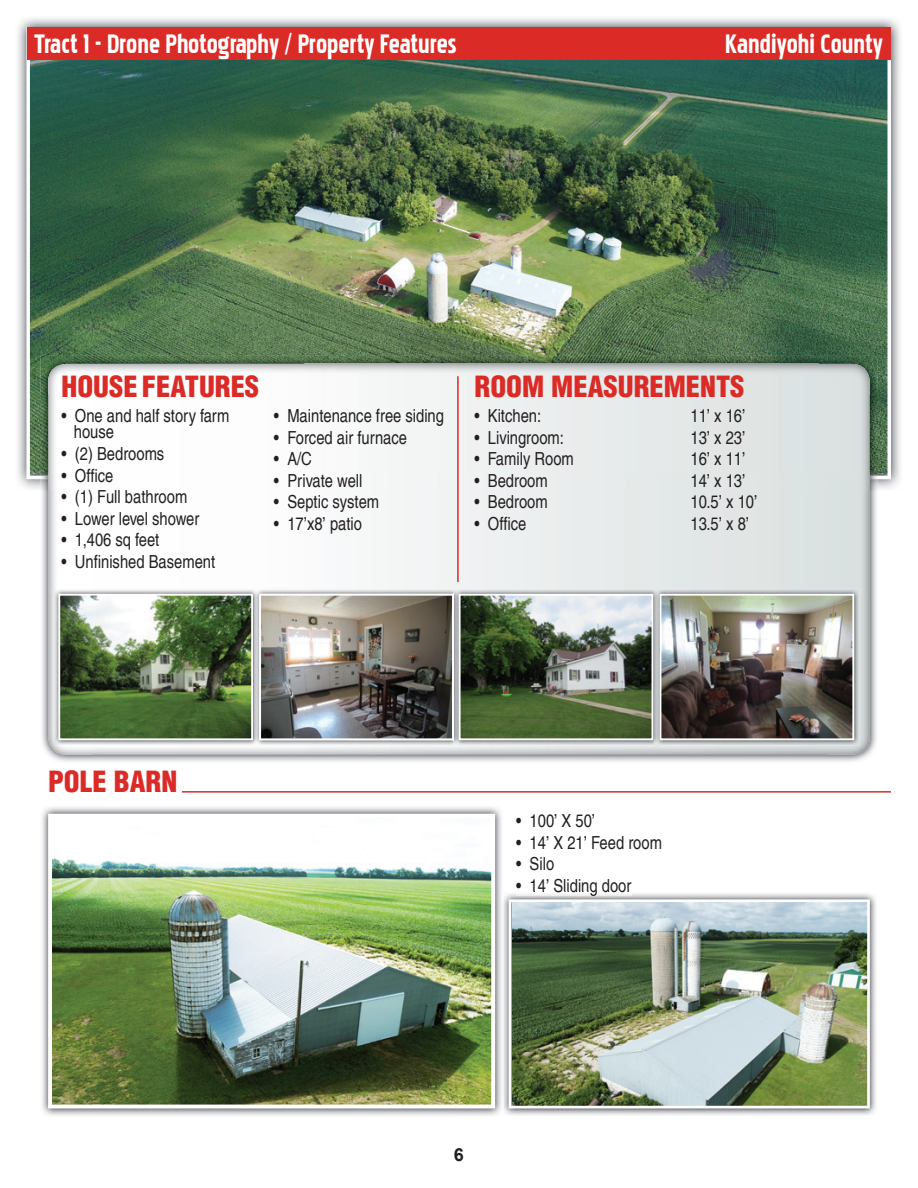
<style>
.page{position:relative;width:918px;height:1188px;background:#fff}
.page>*{position:absolute;margin:0;border:0;box-sizing:border-box;transform-origin:0 0}
.t1{font:33px "Pakenham";color:#fff}
.t2{font:900 condensed 28.5px "Helvetica LT Pro";color:#db2b26}
.t3{font:condensed 18px/16.5px "Helvetica LT Pro";color:#231f20}
.t4{font:700 18px "Arial";color:#231f20}
</style>
<div class="page">
<img style="left:42px;top:807px;width:460px;height:309px">
<img style="left:53px;top:819px;width:437px;height:284px">
<div style="left:48px;top:814px;width:447px;height:294px;border:4px solid #fff"></div>
<hr style="left:182px;top:791px;width:709px;height:2px;background:#db2b26">
<img style="left:501px;top:892px;width:375px;height:224px">
<img style="left:516px;top:892px;width:115px;height:4px">
<img style="left:513px;top:903px;width:353px;height:201px">
<div style="left:509px;top:899px;width:361px;height:209px;border:3px solid #fff"></div>
<img style="left:27px;top:18px;width:874px;height:49px">
<img style="left:878px;top:67px;width:23px;height:422px">
<img style="left:27px;top:479px;width:851px;height:12px">
<img style="left:17px;top:19px;width:10px;height:468px">
<img style="left:26px;top:27px;width:865px;height:452px">
<img style="left:42px;top:491px;width:50px;height:271px">
<img style="left:826px;top:491px;width:51px;height:271px">
<img style="left:40px;top:356px;width:838px;height:39px">
<img style="left:40px;top:395px;width:8px;height:79px">
<img style="left:870px;top:395px;width:8px;height:79px">
<img style="left:48px;top:364px;width:822px;height:232px">
<img style="left:48px;top:596px;width:51px;height:159px">
<img style="left:819px;top:596px;width:51px;height:159px">
<div style="left:27px;top:27px;width:864px;height:32px;background:#db2b26"></div>
<img style="left:53px;top:589px;width:201px;height:156px">
<img style="left:61px;top:597px;width:189px;height:140px">
<div style="left:58px;top:594px;width:195px;height:146px;border:2px solid #fff"></div>
<img style="left:258px;top:589px;width:196px;height:156px">
<img style="left:254px;top:589px;width:4px;height:155px">
<img style="left:259px;top:594px;width:195px;height:146px">
<img style="left:459px;top:589px;width:196px;height:156px">
<img style="left:454px;top:589px;width:5px;height:156px">
<img style="left:462px;top:597px;width:188px;height:140px">
<div style="left:459px;top:594px;width:194px;height:146px;border:2px solid #fff"></div>
<img style="left:659px;top:589px;width:200px;height:156px">
<img style="left:663px;top:597px;width:188px;height:140px">
<div style="left:660px;top:594px;width:194px;height:146px;border:2px solid #fff"></div>
<hr style="left:457px;top:376px;width:2px;height:206px;background:#db2b26">
<h1 class="t1" style="left:34px;top:29px;width:425px">Tract 1 - Drone Photography / Property Features</h1>
<h1 class="t1" style="left:725px;top:29px;width:159px">Kandiyohi County</h1>
<h2 class="t2" style="left:62px;top:368px;width:199px">HOUSE FEATURES</h2>
<h2 class="t2" style="left:474px;top:368px;width:272px">ROOM MEASUREMENTS</h2>
<p class="t3" style="left:74px;top:407px;width:157px;text-indent:-12px">• One and half story farm house</p>
<p class="t3" style="left:62px;top:445px;width:104px">• (2) Bedrooms</p>
<p class="t3" style="left:62px;top:467px;width:53px">• Office</p>
<p class="t3" style="left:62px;top:488px;width:127px">• (1) Full bathroom</p>
<p class="t3" style="left:62px;top:510px;width:139px">• Lower level shower</p>
<p class="t3" style="left:62px;top:532px;width:99px">• 1,406 sq feet</p>
<p class="t3" style="left:62px;top:553px;width:155px">• Unfinished Basement</p>
<p class="t3" style="left:274px;top:407px;width:172px">• Maintenance free siding</p>
<p class="t3" style="left:274px;top:429px;width:135px">• Forced air furnace</p>
<p class="t3" style="left:274px;top:450px;width:39px">• A/C</p>
<p class="t3" style="left:274px;top:472px;width:90px">• Private well</p>
<p class="t3" style="left:274px;top:494px;width:107px">• Septic system</p>
<p class="t3" style="left:274px;top:515px;width:90px">• 17’x8’ patio</p>
<p class="t3" style="left:474px;top:407px;width:68px">• Kitchen:</p>
<p class="t3" style="left:690px;top:407px;width:56px">11’ x 16’</p>
<p class="t3" style="left:474px;top:429px;width:91px">• Livingroom:</p>
<p class="t3" style="left:690px;top:429px;width:56px">13’ x 23’</p>
<p class="t3" style="left:474px;top:450px;width:101px">• Family Room</p>
<p class="t3" style="left:690px;top:450px;width:56px">16’ x 11’</p>
<p class="t3" style="left:474px;top:472px;width:75px">• Bedroom</p>
<p class="t3" style="left:690px;top:472px;width:56px">14’ x 13’</p>
<p class="t3" style="left:474px;top:494px;width:75px">• Bedroom</p>
<p class="t3" style="left:690px;top:494px;width:68px">10.5’ x 10’</p>
<p class="t3" style="left:474px;top:515px;width:53px">• Office</p>
<p class="t3" style="left:690px;top:515px;width:60px">13.5’ x 8’</p>
<h2 class="t2" style="left:48px;top:764px;width:131px">POLE BARN</h2>
<p class="t3" style="left:516px;top:812px;width:81px">• 100’ X 50’</p>
<p class="t3" style="left:516px;top:834px;width:147px">• 14’ X 21’ Feed room</p>
<p class="t3" style="left:516px;top:856px;width:39px">• Silo</p>
<p class="t3" style="left:516px;top:877px;width:117px">• 14’ Sliding door</p>
<p class="t4" style="left:454px;top:1143px;width:12px">6</p>
</div>
